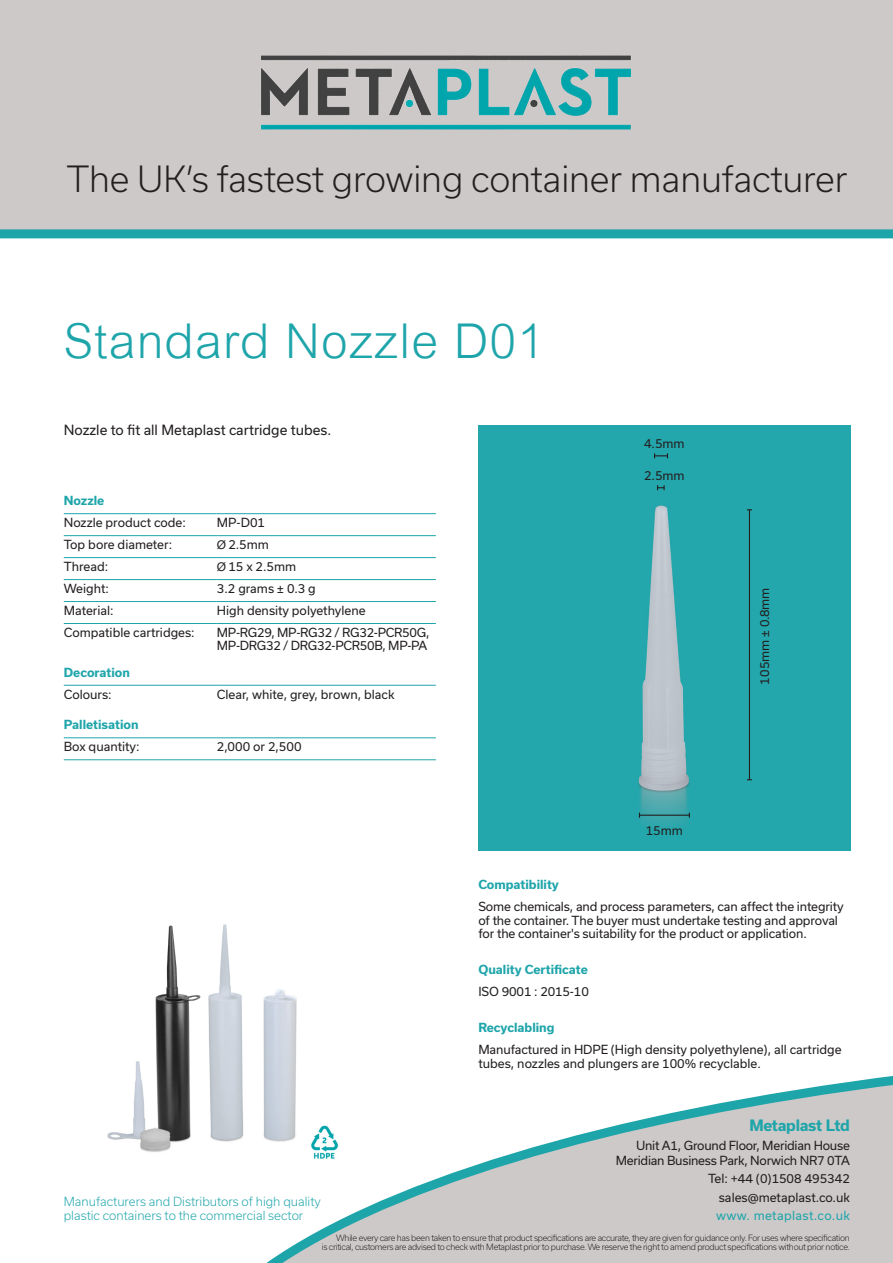
<style>
.page{position:relative;width:893px;height:1263px;background:#fff}
.page>*{position:absolute;margin:0;border:0;box-sizing:border-box;transform-origin:0 0}
.t1{font:300 48px "Arial";letter-spacing:.025em;color:#1ea5aa}
.t2{font:300 34.5px "Usual";letter-spacing:-.005em;color:#231f20}
.IPL_PullPara{font:700 15px "Usual";letter-spacing:-.02em;color:#1ea5aa}
.t3{font:13.5px "Usual";color:#231f20}
.IPL_PullPara-2{font:12px/13.5px "Usual";letter-spacing:-.01em;color:#231f20}
.IPL_PullPara-3{font:300 12px/14.4px "Usual";color:#1ea5aa}
.IPL_Table_head{font:700 12px "Usual";color:#1ea5aa}
.IPL_PullPara-4{font:12px "Usual";letter-spacing:.03em;color:#1ea5aa}
.t4{font:300 8.25px "Usual";letter-spacing:-.035em;color:#231f20}
.s1{font-family:"Arial"}
</style>
<div class="page">
<img style="left:107px;top:924px;width:190px;height:228px">
<div style="left:0;top:0;width:893px;height:238px;background:#cdc9c8"></div>
<img style="left:259px;top:53px;width:375px;height:79px">
<svg style="left:230px;top:1069px;width:663px;height:194px"></svg>
<hr style="left:64px;top:513px;width:153px;height:1px;background:#1ea5aa">
<hr style="left:217px;top:513px;width:219px;height:1px;background:#1ea5aa">
<hr style="left:64px;top:535px;width:153px;height:1px;background:#1ea5aa">
<hr style="left:64px;top:557px;width:153px;height:1px;background:#1ea5aa">
<hr style="left:64px;top:579px;width:153px;height:1px;background:#1ea5aa">
<hr style="left:64px;top:601px;width:153px;height:1px;background:#1ea5aa">
<hr style="left:64px;top:623px;width:153px;height:1px;background:#1ea5aa">
<hr style="left:217px;top:535px;width:219px;height:1px;background:#1ea5aa">
<hr style="left:217px;top:557px;width:219px;height:1px;background:#1ea5aa">
<hr style="left:217px;top:579px;width:219px;height:1px;background:#1ea5aa">
<hr style="left:217px;top:601px;width:219px;height:1px;background:#1ea5aa">
<hr style="left:217px;top:623px;width:219px;height:1px;background:#1ea5aa">
<hr style="left:64px;top:737px;width:153px;height:1px;background:#1ea5aa">
<hr style="left:217px;top:737px;width:219px;height:1px;background:#1ea5aa">
<hr style="left:64px;top:759px;width:153px;height:1px;background:#1ea5aa">
<hr style="left:217px;top:759px;width:219px;height:1px;background:#1ea5aa">
<hr style="left:64px;top:685px;width:153px;height:1px;background:#1ea5aa">
<hr style="left:217px;top:685px;width:219px;height:1px;background:#1ea5aa">
<img style="left:478px;top:425px;width:372px;height:425px">
<hr style="left:749px;top:510px;width:1px;height:270px;background:#231f20">
<hr style="left:639px;top:815px;width:50px;height:1px;background:#231f20">
<img style="left:308px;top:1123px;width:33px;height:39px">
<svg style="left:657px;top:485px;width:8px;height:5px"></svg>
<svg style="left:654px;top:453px;width:14px;height:5px"></svg>
<p class="t2" style="left:67px;top:160px;width:782px">The UK’s fastest growing container manufacturer</p>
<p class="t1" style="left:64px;top:314px;width:482px">Standard Nozzle D01</p>
<p class="t3" style="left:64px;top:422px;width:269px">Nozzle to fit all Metaplast cartridge tubes.</p>
<p class="IPL_Table_head" style="left:64px;top:494px;width:42px">Nozzle</p>
<p class="IPL_PullPara-2" style="left:64px;top:516px;width:124px">Nozzle product code:</p>
<p class="IPL_PullPara-2" style="left:217px;top:516px;width:50px">MP-D01</p>
<p class="IPL_PullPara-2" style="left:64px;top:538px;width:110px">Top bore diameter:</p>
<p class="IPL_PullPara-2" style="left:217px;top:538px;width:54px"><span class="s1">Ø</span> 2.5mm</p>
<p class="IPL_PullPara-2" style="left:64px;top:560px;width:46px">Thread:</p>
<p class="IPL_PullPara-2" style="left:217px;top:560px;width:81px"><span class="s1">Ø</span> 15 x 2.5mm</p>
<p class="IPL_PullPara-2" style="left:64px;top:582px;width:47px">Weight:</p>
<p class="IPL_PullPara-2" style="left:217px;top:582px;width:100px">3.2 grams <span class="s1">±</span> 0.3 g</p>
<p class="IPL_PullPara-2" style="left:64px;top:604px;width:51px">Material:</p>
<p class="IPL_PullPara-2" style="left:217px;top:604px;width:150px">High density polyethylene</p>
<p class="IPL_PullPara-2" style="left:64px;top:625px;width:132px">Compatible cartridges:</p>
<p class="IPL_PullPara-2" style="left:217px;top:625px;width:214px">MP-RG29, MP-RG32 / RG32-PCR50G,<br>MP-DRG32 / DRG32-PCR50B, MP-PA</p>
<p class="IPL_Table_head" style="left:64px;top:665px;width:68px">Decoration</p>
<p class="IPL_PullPara-2" style="left:64px;top:687px;width:49px">Colours:</p>
<p class="IPL_PullPara-2" style="left:217px;top:687px;width:179px">Clear, white, grey, brown, black</p>
<p class="IPL_Table_head" style="left:64px;top:718px;width:76px">Palletisation</p>
<p class="IPL_PullPara-2" style="left:64px;top:740px;width:77px">Box quantity:</p>
<p class="IPL_PullPara-2" style="left:217px;top:740px;width:86px">2,000 or 2,500</p>
<p class="IPL_PullPara-2" style="left:644px;top:437px;width:42px">4.5mm</p>
<p class="IPL_PullPara-2" style="left:644px;top:469px;width:42px">2.5mm</p>
<p class="IPL_PullPara-2" style="left:646px;top:824px;width:39px">15mm</p>
<p class="IPL_PullPara-2" style="left:758px;top:684px;width:98px;rotate:-90deg">105mm <span class="s1">±</span> 0.8mm</p>
<p class="IPL_PullPara-3" style="left:64px;top:1194px;width:259px">Manufacturers and Distributors of high quality plastic containers to the commercial sector</p>
<p class="IPL_Table_head" style="left:478px;top:878px;width:82px">Compatibility</p>
<p class="IPL_PullPara-2" style="left:478px;top:900px;width:367px">Some chemicals, and process parameters, can affect the integrity of the container. The buyer must undertake testing and approval for the container's suitability for the product or application.</p>
<p class="IPL_Table_head" style="left:478px;top:963px;width:111px">Quality Certificate</p>
<p class="IPL_PullPara-2" style="left:478px;top:985px;width:112px">ISO 9001 : 2015-10</p>
<p class="IPL_Table_head" style="left:478px;top:1021px;width:78px">Recyclabling</p>
<p class="IPL_PullPara-2" style="left:478px;top:1043px;width:365px">Manufactured in HDPE (High density polyethylene), all cartridge tubes, nozzles and plungers are 100% recyclable.</p>
<p class="IPL_PullPara" style="left:749px;top:1117px;width:102px">Metaplast Ltd</p>
<p class="IPL_PullPara-2" style="left:636px;top:1139px;width:215px">Unit A1, Ground Floor, Meridian House</p>
<p class="IPL_PullPara-2" style="left:616px;top:1153px;width:236px">Meridian Business Park, Norwich NR7 0TA</p>
<p class="IPL_PullPara-2" style="left:708px;top:1172px;width:143px">Tel: +44 (0)1508 495342</p>
<p class="IPL_PullPara-2" style="left:719px;top:1190px;width:133px">sales@metaplast.co.uk</p>
<p class="IPL_PullPara-4" style="left:716px;top:1209px;width:135px">www. metaplast.co.uk</p>
<p class="t4" style="left:336px;top:1233px;width:515px">While every care has been taken to ensure that product specifications are accurate, they are given for guidance only. For uses where specification</p>
<p class="t4" style="left:322px;top:1242px;width:530px">is critical, customers are advised to check with Metaplast prior to purchase. We reserve the right to amend product specifications without prior notice.</p>
</div>
